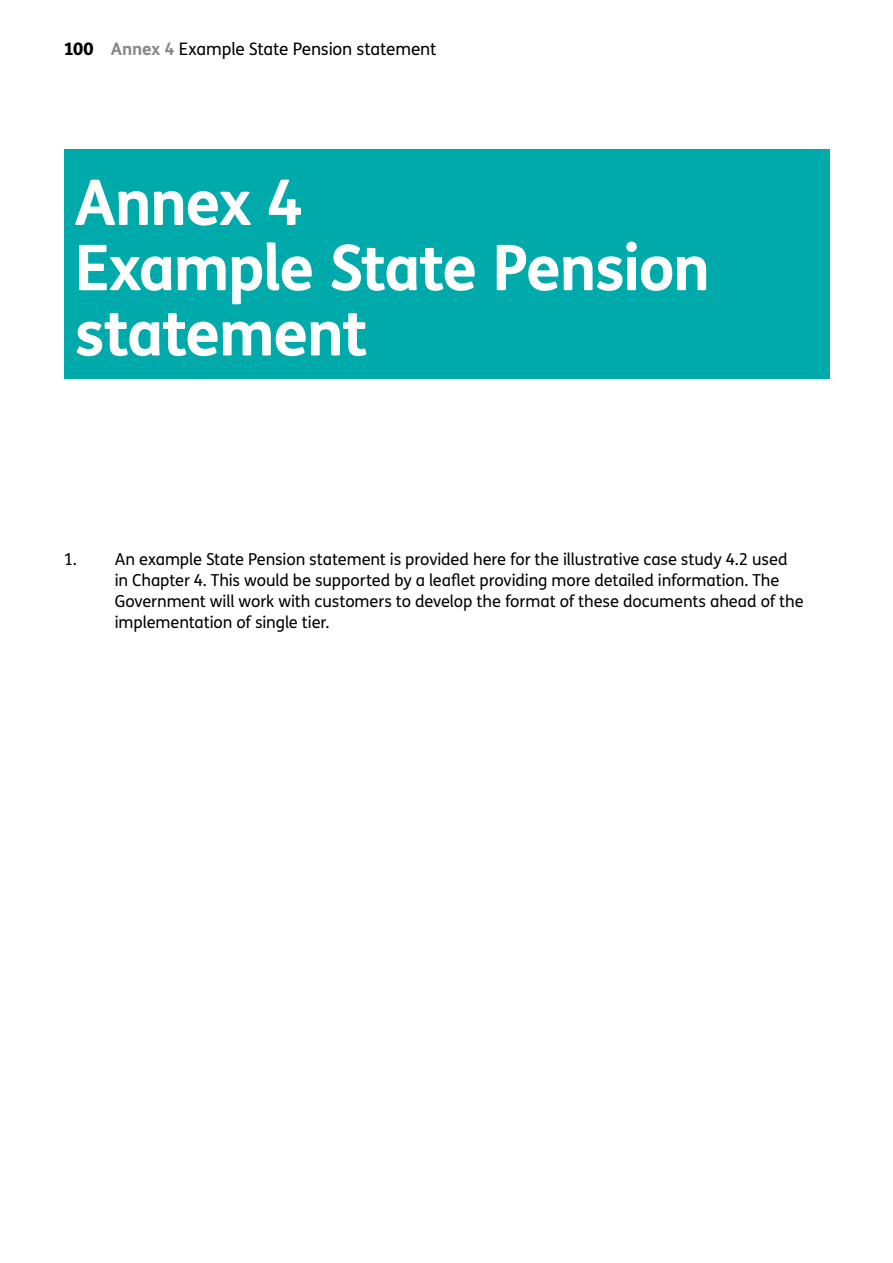
<style>
.page{position:relative;width:893px;height:1263px;background:#fff}
.page>*{position:absolute;margin:0;border:0;box-sizing:border-box;transform-origin:0 0}
.t1{font:700 63px/65.2px "FS Me";letter-spacing:-.025em;color:#fff}
.t2{font:17.25px "FS Me";letter-spacing:-.01em;color:#000}
.Norm{font:16.5px/21px "FS Me";letter-spacing:-.01em;color:#000}
.s1{font-weight:800}
.s2{font-weight:700;color:#87888a}
</style>
<div class="page">
<div style="left:64px;top:149px;width:766px;height:229px;background:#00aaab"></div>
<p class="t2" style="left:64px;top:38px;width:374px"><span class="s1">100</span> <span class="s2">Annex 4</span> Example State Pension statement</p>
<p class="t1" style="left:74px;top:167px;width:637px">Annex 4<br>Example State Pension statement</p>
<p class="Norm" style="left:115px;top:549px;width:690px;text-indent:-51px">1. An example State Pension statement is provided here for the illustrative case study 4.2 used in Chapter 4. This would be supported by a leaflet providing more detailed information. The Government will work with customers to develop the format of these documents ahead of the implementation of single tier.</p>
</div>
